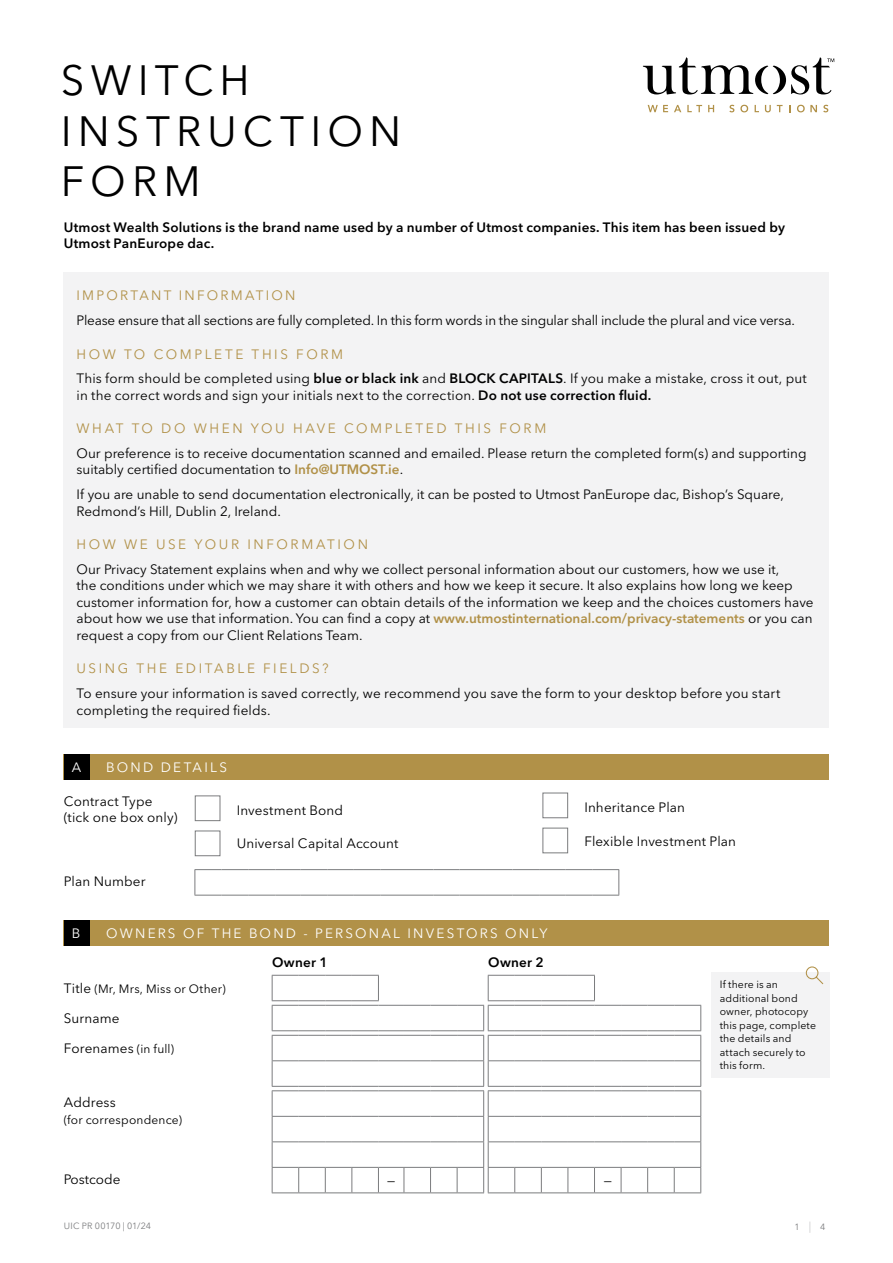
<style>
.page{position:relative;width:893px;height:1263px;background:#fff}
.page>*{position:absolute;margin:0;border:0;box-sizing:border-box;transform-origin:0 0}
.t1{font:42px/50.4px "Avenir Next LT Pro";letter-spacing:.145em;color:#000}
.t2{font:13.5px/16.5px "Avenir Next LT Pro";color:#000}
.t3{font:600 13.5px/16.5px "Avenir Next LT Pro";letter-spacing:.015em;color:#000}
.t4{font:13.5px "Avenir Next LT Pro";letter-spacing:.19em;color:#b19148}
.t5{font:13.5px "Avenir Next LT Pro";letter-spacing:.165em;color:#fff}
.t6{font:13.5px "Avenir Next LT Pro";letter-spacing:.165em;color:#b19148}
.t7{font:12px "Avenir Next LT Pro";letter-spacing:.015em;color:#000}
.t8{font:10.5px/13.5px "Avenir Next LT Pro";letter-spacing:.01em;color:#000}
.t9{font:9px "Avenir Next LT Pro";letter-spacing:-.01em;color:#7b7c7e}
.s1{color:#b19148}
.s2{font-weight:600}
.s3{font-weight:600;color:#b19148}
.s4{font-size:13.5px}
.s5{font-size:12px}
.s6{font-weight:200;font-size:11.25px}
</style>
<div class="page">
<svg style="left:643px;top:57px;width:191px;height:37px"></svg>
<svg style="left:648px;top:105px;width:20px;height:7px"></svg>
<svg style="left:674px;top:105px;width:7px;height:7px"></svg>
<svg style="left:687px;top:105px;width:15px;height:7px"></svg>
<svg style="left:708px;top:105px;width:6px;height:7px"></svg>
<svg style="left:729px;top:105px;width:5px;height:7px"></svg>
<svg style="left:740px;top:105px;width:8px;height:7px"></svg>
<svg style="left:765px;top:105px;width:6px;height:7px"></svg>
<svg style="left:777px;top:105px;width:6px;height:7px"></svg>
<svg style="left:789px;top:105px;width:2px;height:7px"></svg>
<svg style="left:797px;top:105px;width:20px;height:7px"></svg>
<svg style="left:823px;top:105px;width:5px;height:7px"></svg>
<div style="left:64px;top:754px;width:765px;height:26px;background:#b19148"></div>
<div style="left:64px;top:754px;width:25px;height:26px;background:#000"></div>
<div style="left:64px;top:272px;width:765px;height:455px;background:#f3f3f4"></div>
<svg style="left:195px;top:869px;width:424px;height:27px"></svg>
<div style="left:195px;top:795px;width:25px;height:26px;border:1px solid #7b7c7e"></div>
<div style="left:542px;top:793px;width:26px;height:25px;border:1px solid #7b7c7e"></div>
<div style="left:195px;top:830px;width:25px;height:26px;border:1px solid #7b7c7e"></div>
<div style="left:542px;top:828px;width:26px;height:25px;border:1px solid #7b7c7e"></div>
<div style="left:64px;top:920px;width:765px;height:25px;background:#b19148"></div>
<div style="left:64px;top:920px;width:25px;height:25px;background:#000"></div>
<svg style="left:272px;top:975px;width:429px;height:218px"></svg>
<div style="left:711px;top:972px;width:119px;height:106px;background:#f3f3f4"></div>
<svg style="left:805px;top:966px;width:19px;height:19px"></svg>
<h1 class="t1" style="left:61px;top:55px;width:342px">SWITCH<br>INSTRUCTION<br>FORM</h1>
<p class="t3" style="left:64px;top:219px;width:723px">Utmost Wealth Solutions is the brand name used by a number of Utmost companies. This item has been issued by<br>Utmost PanEurope dac.</p>
<p class="t6" style="left:77px;top:288px;width:220px">IMPORTANT INFORMATION</p>
<p class="t2" style="left:77px;top:312px;width:720px">Please ensure that all sections are fully completed. In this form words in the singular shall include the plural and vice versa.</p>
<p class="t2" style="left:77px;top:341px;width:732px;line-height:24.8px"><span class="s1">HOW TO COMPLETE THIS FORM<br></span>This form should be completed using <span class="s2">blue or black ink</span> and <span class="s2">BLOCK CAPITALS</span>. If you make a mistake, cross it out, put</p>
<p class="t2" style="left:77px;top:387px;width:576px">in the correct words and sign your initials next to the correction. <span class="s2">Do not use correction fluid.</span></p>
<p class="t4" style="left:77px;top:420px;width:471px">WHAT TO DO WHEN YOU HAVE COMPLETED THIS FORM</p>
<p class="t2" style="left:77px;top:445px;width:731px">Our preference is to receive documentation scanned and emailed. Please return the completed form(s) and supporting suitably certified documentation to <span class="s3">Info@UTMOST.ie</span>.</p>
<p class="t2" style="left:77px;top:486px;width:709px">If you are unable to send documentation electronically, it can be posted to Utmost PanEurope dac, Bishop’s Square,<br>Redmond’s Hill, Dublin 2, Ireland.</p>
<p class="t4" style="left:77px;top:536px;width:293px">HOW WE USE YOUR INFORMATION</p>
<p class="t2" style="left:77px;top:561px;width:739px">Our Privacy Statement explains when and why we collect personal information about our customers, how we use it,<br>the conditions under which we may share it with others and how we keep it secure. It also explains how long we keep customer information for, how a customer can obtain details of the information we keep and the choices customers have about how we use that information. You can find a copy at <span class="s3">www.utmostinternational.com/privacy-statements</span> or you can request a copy from our Client Relations Team.</p>
<p class="t4" style="left:77px;top:660px;width:253px">USING THE EDITABLE FIELDS?</p>
<p class="t2" style="left:77px;top:685px;width:705px">To ensure your information is saved correctly, we recommend you save the form to your desktop before you start completing the required fields.</p>
<p class="t5" style="left:72px;top:759px;width:11px">A</p>
<p class="t5" style="left:106px;top:759px;width:122px">BOND DETAILS</p>
<p class="t2" style="left:64px;top:793px;width:115px">Contract Type (tick one box only)</p>
<p class="t2" style="left:237px;top:802px;width:108px">Investment Bond</p>
<p class="t2" style="left:584px;top:799px;width:102px">Inheritance Plan</p>
<p class="t2" style="left:237px;top:835px;width:163px">Universal Capital Account</p>
<p class="t2" style="left:584px;top:832px;width:153px">Flexible Investment Plan</p>
<p class="t2" style="left:64px;top:873px;width:83px">Plan Number</p>
<p class="t5" style="left:72px;top:925px;width:10px">B</p>
<p class="t5" style="left:106px;top:925px;width:443px">OWNERS OF THE BOND - PERSONAL INVESTORS ONLY</p>
<p class="t3" style="left:272px;top:954px;width:57px">Owner 1</p>
<p class="t3" style="left:488px;top:954px;width:57px">Owner 2</p>
<p class="t7" style="left:64px;top:982px;width:163px"><span class="s4">Title</span> (Mr, Mrs, Miss or Other)</p>
<p class="t2" style="left:64px;top:1010px;width:57px">Surname</p>
<p class="t2" style="left:64px;top:1040px;width:112px">Forenames <span class="s5">(in full)</span></p>
<p class="t2" style="left:64px;top:1094px;width:54px">Address</p>
<p class="t7" style="left:64px;top:1112px;width:120px">(for correspondence)</p>
<p class="t2" style="left:64px;top:1170px;width:58px">Postcode</p>
<p class="t2" style="left:387px;top:1172px;width:10px">—</p>
<p class="t2" style="left:604px;top:1172px;width:10px">—</p>
<p class="t9" style="left:64px;top:1221px;width:89px">UIC PR 00170 | 01/24</p>
<p class="t8" style="left:720px;top:978px;width:98px">If there is an additional bond owner, photocopy this page, complete the details and attach securely to this form.</p>
<p class="t9" style="left:794px;top:1222px;width:33px">1<span class="s6">|</span>4</p>
</div>
